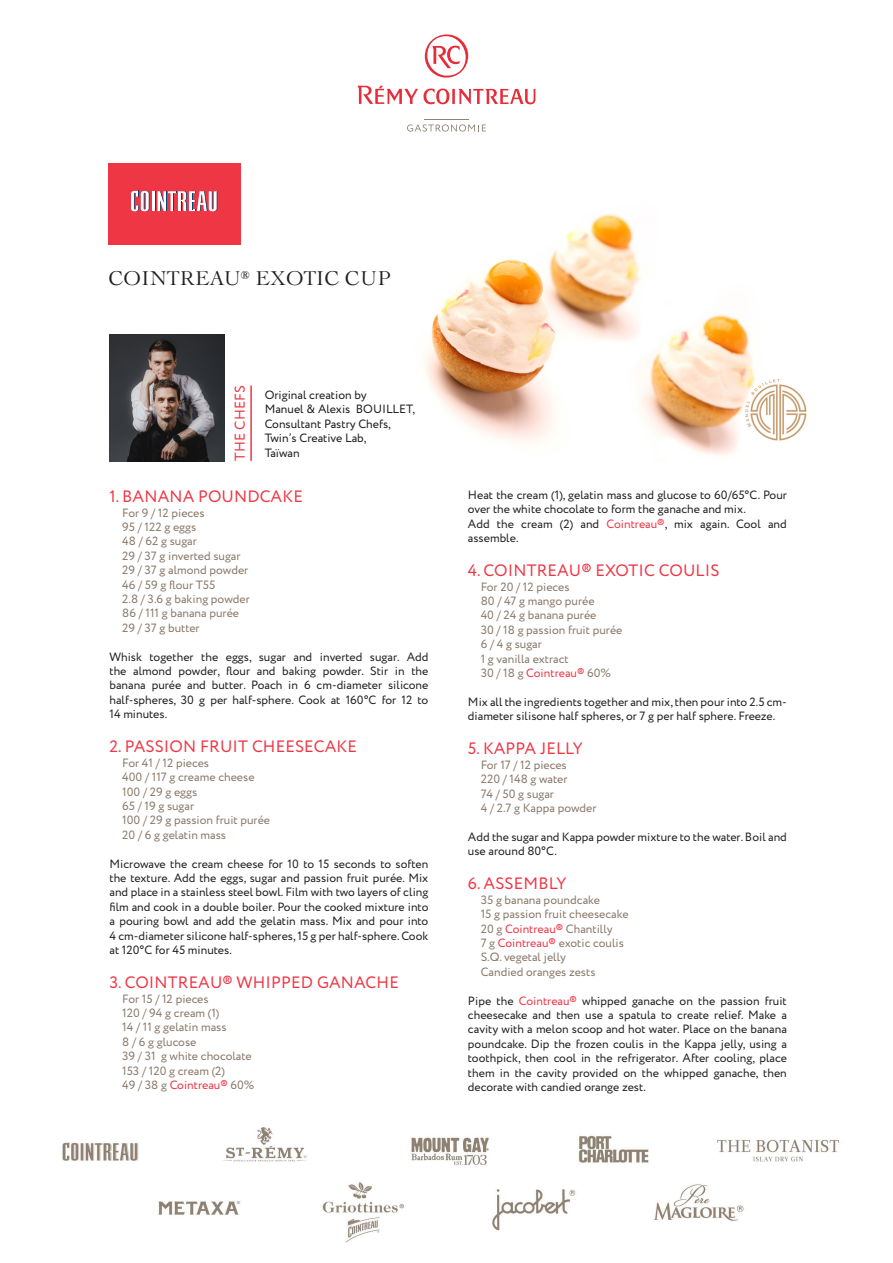
<style>
.page{position:relative;width:893px;height:1263px;background:#fff}
.page>*{position:absolute;margin:0;border:0;box-sizing:border-box;transform-origin:0 0}
.TITRE_RECETTE{font:19.5px "Le Cochin BQ";letter-spacing:.01em;color:#231f20}
.TITRE_PARAGRAPHE{font:16.5px "Circe";letter-spacing:.01em;color:#ee3645}
.TITRE_PARAGRAPHE-2{font:14.25px "Circe";letter-spacing:.01em;color:#ee3645}
.TEXTE{font:12px/14.4px "Circe";color:#231f20}
.INGREDIENTS{font:12px "Circe";color:#897869}
.CHEF{font:12px "Circe";color:#1e1c1c}
.INGREDIENTS-2{font:12px "Circe";color:#ee3645}
.s1{color:#897869}
.s2{color:#ee3645}
</style>
<div class="page">
<svg style="left:358px;top:86px;width:177px;height:18px"></svg>
<svg style="left:425px;top:34px;width:43px;height:44px"></svg>
<hr style="left:424px;top:119px;width:45px;height:1px;background:#918273">
<svg style="left:407px;top:124px;width:79px;height:8px"></svg>
<img style="left:62px;top:1127px;width:778px;height:116px">
<img style="left:423px;top:213px;width:384px;height:243px">
<div style="left:108px;top:164px;width:133px;height:81px;background:#ee3645"></div>
<svg style="left:131px;top:190px;width:86px;height:21px"></svg>
<hr style="left:250px;top:386px;width:2px;height:74px;background:#ee3645">
<img style="left:110px;top:335px;width:114px;height:126px">
<p class="TITRE_RECETTE" style="left:108px;top:267px;width:283px">COINTREAU<sup>®</sup> EXOTIC CUP</p>
<p class="TITRE_PARAGRAPHE-2" style="left:231px;top:461px;width:77px;rotate:-90deg">THE CHEFS</p>
<p class="CHEF" style="left:265px;top:387px;width:103px">Original creation by</p>
<p class="CHEF" style="left:265px;top:401px;width:152px">Manuel &amp; Alexis BOUILLET,</p>
<p class="CHEF" style="left:265px;top:416px;width:128px">Consultant Pastry Chefs,</p>
<p class="CHEF" style="left:265px;top:430px;width:103px">Twin’s Creative Lab,</p>
<p class="CHEF" style="left:265px;top:445px;width:36px">Taïwan</p>
<p class="TITRE_PARAGRAPHE" style="left:109px;top:486px;width:195px">1. BANANA POUNDCAKE</p>
<p class="INGREDIENTS" style="left:122px;top:504px;width:84px">For 9 / 12 pieces</p>
<p class="INGREDIENTS" style="left:122px;top:519px;width:75px">95 / 122 g eggs</p>
<p class="INGREDIENTS" style="left:122px;top:533px;width:76px">48 / 62 g sugar</p>
<p class="INGREDIENTS" style="left:122px;top:548px;width:120px">29 / 37 g inverted sugar</p>
<p class="INGREDIENTS" style="left:122px;top:562px;width:128px">29 / 37 g almond powder</p>
<p class="INGREDIENTS" style="left:122px;top:576px;width:95px">46 / 59 g flour T55</p>
<p class="INGREDIENTS" style="left:122px;top:591px;width:129px">2.8 / 3.6 g baking powder</p>
<p class="INGREDIENTS" style="left:122px;top:605px;width:118px">86 / 111 g banana purée</p>
<p class="INGREDIENTS" style="left:122px;top:620px;width:79px">29 / 37 g butter</p>
<p class="TEXTE" style="left:109px;top:650px;width:320px;text-align:justify">Whisk together the eggs, sugar and inverted sugar. Add the almond powder, flour and baking powder. Stir in the banana purée and butter. Poach in 6 cm-diameter silicone half-spheres, 30 g per half-sphere. Cook at 160°C for 12 to 14 minutes.</p>
<p class="TITRE_PARAGRAPHE" style="left:109px;top:736px;width:249px">2. PASSION FRUIT CHEESECAKE</p>
<p class="INGREDIENTS" style="left:122px;top:755px;width:88px">For 41 / 12 pieces</p>
<p class="INGREDIENTS" style="left:122px;top:769px;width:134px">400 / 117 g creame cheese</p>
<p class="INGREDIENTS" style="left:122px;top:783px;width:76px">100 / 29 g eggs</p>
<p class="INGREDIENTS" style="left:122px;top:798px;width:73px">65 / 19 g sugar</p>
<p class="INGREDIENTS" style="left:122px;top:812px;width:149px">100 / 29 g passion fruit purée</p>
<p class="INGREDIENTS" style="left:122px;top:827px;width:105px">20 / 6 g gelatin mass</p>
<p class="TEXTE" style="left:109px;top:857px;width:320px;text-align:justify">Microwave the cream cheese for 10 to 15 seconds to soften the texture. Add the eggs, sugar and passion fruit purée. Mix and place in a stainless steel bowl. Film with two layers of cling film and cook in a double boiler. Pour the cooked mixture into a pouring bowl and add the gelatin mass. Mix and pour into 4 cm-diameter silicone half-spheres, 15 g per half-sphere. Cook at 120°C for 45 minutes.</p>
<p class="TITRE_PARAGRAPHE" style="left:109px;top:972px;width:291px">3. COINTREAU® WHIPPED GANACHE</p>
<p class="INGREDIENTS" style="left:122px;top:990px;width:88px">For 15 / 12 pieces</p>
<p class="INGREDIENTS" style="left:122px;top:1005px;width:99px">120 / 94 g cream (1)</p>
<p class="INGREDIENTS" style="left:122px;top:1019px;width:106px">14 / 11 g gelatin mass</p>
<p class="INGREDIENTS" style="left:122px;top:1034px;width:76px">8 / 6 g glucose</p>
<p class="INGREDIENTS" style="left:122px;top:1048px;width:131px">39 / 31 g white chocolate</p>
<p class="INGREDIENTS" style="left:122px;top:1062px;width:104px">153 / 120 g cream (2)</p>
<p class="INGREDIENTS-2" style="left:122px;top:1077px;width:134px"><span class="s1">49 / 38 g</span> Cointreau® <span class="s1">60%</span></p>
<p class="TEXTE" style="left:468px;top:488px;width:320px">Heat the cream (1), gelatin mass and glucose to 60/65°C. Pour over the white chocolate to form the ganache and mix.</p>
<p class="TEXTE" style="left:468px;top:517px;width:320px">Add the cream (2) and <span class="s2">Cointreau®</span>, mix again. Cool and assemble.</p>
<p class="TITRE_PARAGRAPHE" style="left:468px;top:559px;width:253px">4. COINTREAU® EXOTIC COULIS</p>
<p class="INGREDIENTS" style="left:481px;top:578px;width:90px">For 20 / 12 pieces</p>
<p class="INGREDIENTS" style="left:481px;top:593px;width:115px">80 / 47 g mango purée</p>
<p class="INGREDIENTS" style="left:481px;top:607px;width:117px">40 / 24 g banana purée</p>
<p class="INGREDIENTS" style="left:481px;top:622px;width:143px">30 / 18 g passion fruit purée</p>
<p class="INGREDIENTS" style="left:481px;top:636px;width:63px">6 / 4 g sugar</p>
<p class="INGREDIENTS" style="left:481px;top:650px;width:90px">1 g vanilla extract</p>
<p class="INGREDIENTS-2" style="left:481px;top:665px;width:132px"><span class="s1">30 / 18 g</span> Cointreau® <span class="s1">60%</span></p>
<p class="TEXTE" style="left:468px;top:695px;width:320px">Mix all the ingredients together and mix, then pour into 2.5 cm&shy;diameter silisone half spheres, or 7 g per half sphere. Freeze.</p>
<p class="TITRE_PARAGRAPHE" style="left:468px;top:738px;width:116px">5. KAPPA JELLY</p>
<p class="INGREDIENTS" style="left:481px;top:757px;width:88px">For 17 / 12 pieces</p>
<p class="INGREDIENTS" style="left:481px;top:771px;width:88px">220 / 148 g water</p>
<p class="INGREDIENTS" style="left:481px;top:785px;width:75px">74 / 50 g sugar</p>
<p class="INGREDIENTS" style="left:481px;top:800px;width:117px">4 / 2.7 g Kappa powder</p>
<p class="TEXTE" style="left:468px;top:830px;width:320px">Add the sugar and Kappa powder mixture to the water. Boil and use around 80°C.</p>
<p class="TITRE_PARAGRAPHE" style="left:468px;top:873px;width:100px">6. ASSEMBLY</p>
<p class="INGREDIENTS" style="left:481px;top:892px;width:121px">35 g banana poundcake</p>
<p class="INGREDIENTS" style="left:481px;top:906px;width:149px">15 g passion fruit cheesecake</p>
<p class="INGREDIENTS" style="left:481px;top:920px;width:134px">20 g <span class="s2">Cointreau®</span> Chantilly</p>
<p class="INGREDIENTS" style="left:481px;top:935px;width:145px">7 g <span class="s2">Cointreau®</span> exotic coulis</p>
<p class="INGREDIENTS" style="left:481px;top:949px;width:87px">S.Q. vegetal jelly</p>
<p class="INGREDIENTS" style="left:481px;top:964px;width:116px">Candied oranges zests</p>
<p class="TEXTE" style="left:468px;top:994px;width:320px;text-align:justify">Pipe the <span class="s2">Cointreau®</span> whipped ganache on the passion fruit cheesecake and then use a spatula to create relief. Make a cavity with a melon scoop and hot water. Place on the banana poundcake. Dip the frozen coulis in the Kappa jelly, using a toothpick, then cool in the refrigerator. After cooling, place them in the cavity provided on the whipped ganache, then decorate with candied orange zest.</p>
</div>
